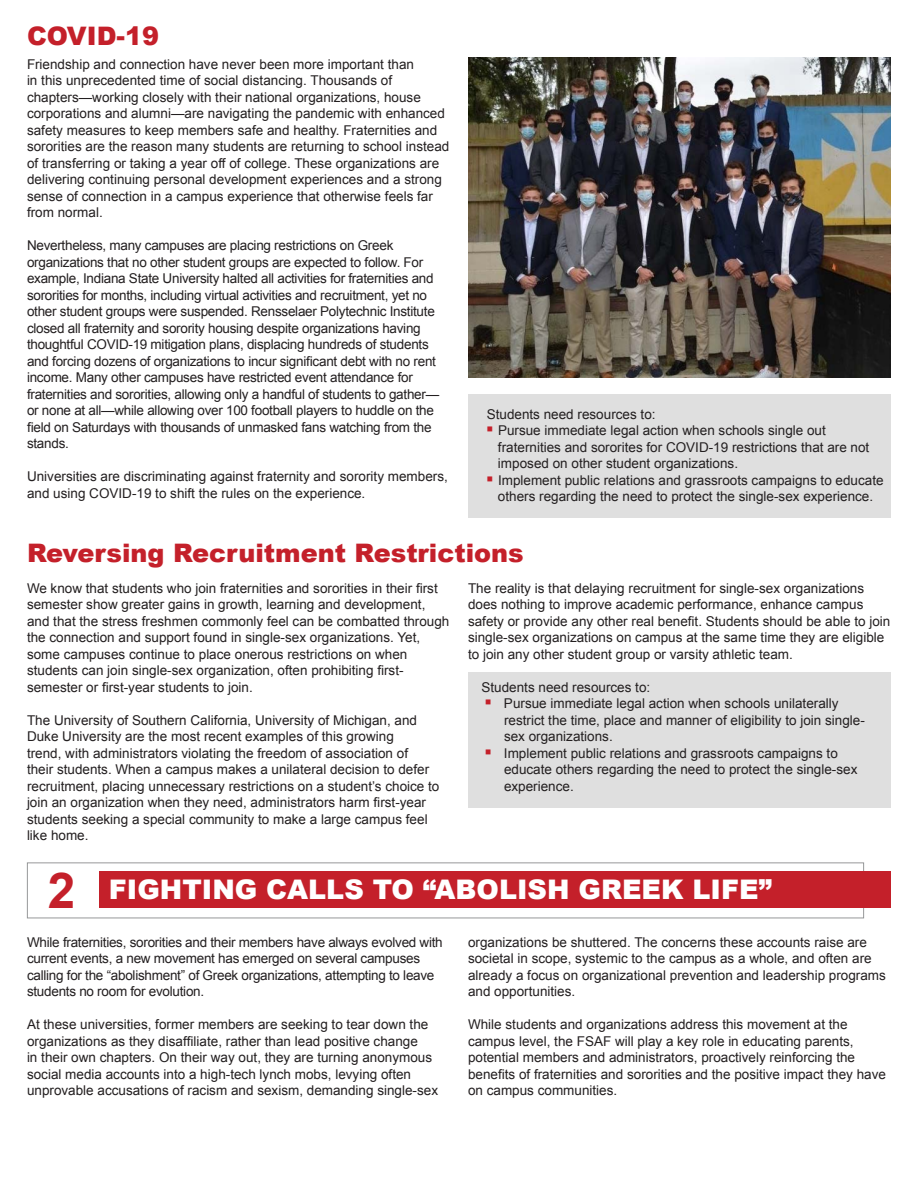
<style>
.page{position:relative;width:918px;height:1188px;background:#fff}
.page>*{position:absolute;margin:0;border:0;box-sizing:border-box;transform-origin:0 0}
.t1{font:700 49.5px "Arial";color:#c4202a}
.t2{font:900 27px "Arial";color:#fff}
.t3{font:900 25.5px "Arial";color:#c4202a}
.t4{font:13.5px/16.5px "Arial";color:#231f20}
.t5{font:13.5px/16.5px "Arial";letter-spacing:-.02em;color:#231f20}
.s1{color:#c4202a}
</style>
<div class="page">
<div style="left:468px;top:394px;width:423px;height:123px;background:#dfdfdf"></div>
<div style="left:468px;top:672px;width:423px;height:136px;background:#dfdfdf"></div>
<img style="left:468px;top:58px;width:423px;height:320px">
<div style="left:27px;top:862px;width:837px;height:56px;border:1px solid #979899"></div>
<div style="left:100px;top:871px;width:791px;height:36px;background:#c4202a"></div>
<p class="t3" style="left:27px;top:17px;width:134px">COVID-19</p>
<p class="t4" style="left:27px;top:56px;width:424px">Friendship and connection have never been more important than<br>in this unprecedented time of social distancing. Thousands of chapters—working closely with their national organizations, house corporations and alumni—are navigating the pandemic with enhanced safety measures to keep members safe and healthy. Fraternities and sororities are the reason many students are returning to school instead of transferring or taking a year off of college. These organizations are delivering continuing personal development experiences and a strong sense of connection in a campus experience that otherwise feels far from normal.</p>
<p class="t5" style="left:27px;top:237px;width:414px">Nevertheless, many campuses are placing restrictions on Greek organizations that no other student groups are expected to follow. For example, Indiana State University halted all activities for fraternities and sororities for months, including virtual activities and recruitment, yet no other student groups were suspended. Rensselaer Polytechnic Institute closed all fraternity and sorority housing despite organizations having thoughtful COVID-19 mitigation plans, displacing hundreds of students and forcing dozens of organizations to incur significant debt with no rent income. Many other campuses have restricted event attendance for fraternities and sororities, allowing only a handful of students to gather— or none at all—while allowing over 100 football players to huddle on the field on Saturdays with thousands of unmasked fans watching from the stands.</p>
<p class="t4" style="left:27px;top:468px;width:422px">Universities are discriminating against fraternity and sorority members, and using COVID-19 to shift the rules on the experience.</p>
<p class="t4" style="left:487px;top:406px;width:170px">Students need resources to:</p>
<p class="t4" style="left:498px;top:422px;width:373px;text-indent:-12px"><span class="s1">▪</span> Pursue immediate legal action when schools single out fraternities and sororites for COVID-19 restrictions that are not imposed on other student organizations.</p>
<p class="t4" style="left:486px;top:472px;width:399px;text-align:center"><span class="s1">▪</span> Implement public relations and grassroots campaigns to educate others regarding the need to protect the single-sex experience.</p>
<p class="t3" style="left:27px;top:534px;width:498px">Reversing Recruitment Restrictions</p>
<p class="t4" style="left:27px;top:580px;width:424px">We know that students who join fraternities and sororities in their first semester show greater gains in growth, learning and development, and that the stress freshmen commonly feel can be combatted through the connection and support found in single-sex organizations. Yet, some campuses continue to place onerous restrictions on when students can join single-sex organization, often prohibiting first&shy;semester or first-year students to join.</p>
<p class="t4" style="left:27px;top:712px;width:414px">The University of Southern California, University of Michigan, and Duke University are the most recent examples of this growing<br>trend, with administrators violating the freedom of association of<br>their students. When a campus makes a unilateral decision to defer recruitment, placing unnecessary restrictions on a student’s choice to join an organization when they need, administrators harm first-year students seeking a special community to make a large campus feel like home.</p>
<p class="t4" style="left:468px;top:580px;width:424px">The reality is that delaying recruitment for single-sex organizations does nothing to improve academic performance, enhance campus safety or provide any other real benefit. Students should be able to join single-sex organizations on campus at the same time they are eligible to join any other student group or varsity athletic team.</p>
<p class="t4" style="left:482px;top:679px;width:170px">Students need resources to:</p>
<p class="t4" style="left:504px;top:696px;width:362px;text-indent:-20px"><span class="s1">▪</span> Pursue immediate legal action when schools unilaterally restrict the time, place and manner of eligibility to join single&shy;sex organizations.</p>
<p class="t4" style="left:504px;top:745px;width:355px;text-indent:-20px"><span class="s1">▪</span> Implement public relations and grassroots campaigns to educate others regarding the need to protect the single-sex experience.</p>
<p class="t1" style="left:48px;top:857px;width:29px">2</p>
<p class="t2" style="left:109px;top:869px;width:665px">FIGHTING CALLS TO “ABOLISH GREEK LIFE”</p>
<p class="t5" style="left:27px;top:934px;width:417px">While fraternities, sororities and their members have always evolved with current events, a new movement has emerged on several campuses calling for the “abolishment” of Greek organizations, attempting to leave students no room for evolution.</p>
<p class="t4" style="left:27px;top:1017px;width:413px">At these universities, former members are seeking to tear down the organizations as they disaffiliate, rather than lead positive change<br>in their own chapters. On their way out, they are turning anonymous social media accounts into a high-tech lynch mobs, levying often unprovable accusations of racism and sexism, demanding single-sex</p>
<p class="t4" style="left:468px;top:934px;width:419px">organizations be shuttered. The concerns these accounts raise are societal in scope, systemic to the campus as a whole, and often are already a focus on organizational prevention and leadership programs and opportunities.</p>
<p class="t4" style="left:468px;top:1017px;width:419px">While students and organizations address this movement at the campus level, the FSAF will play a key role in educating parents, potential members and administrators, proactively reinforcing the benefits of fraternities and sororities and the positive impact they have on campus communities.</p>
</div>
